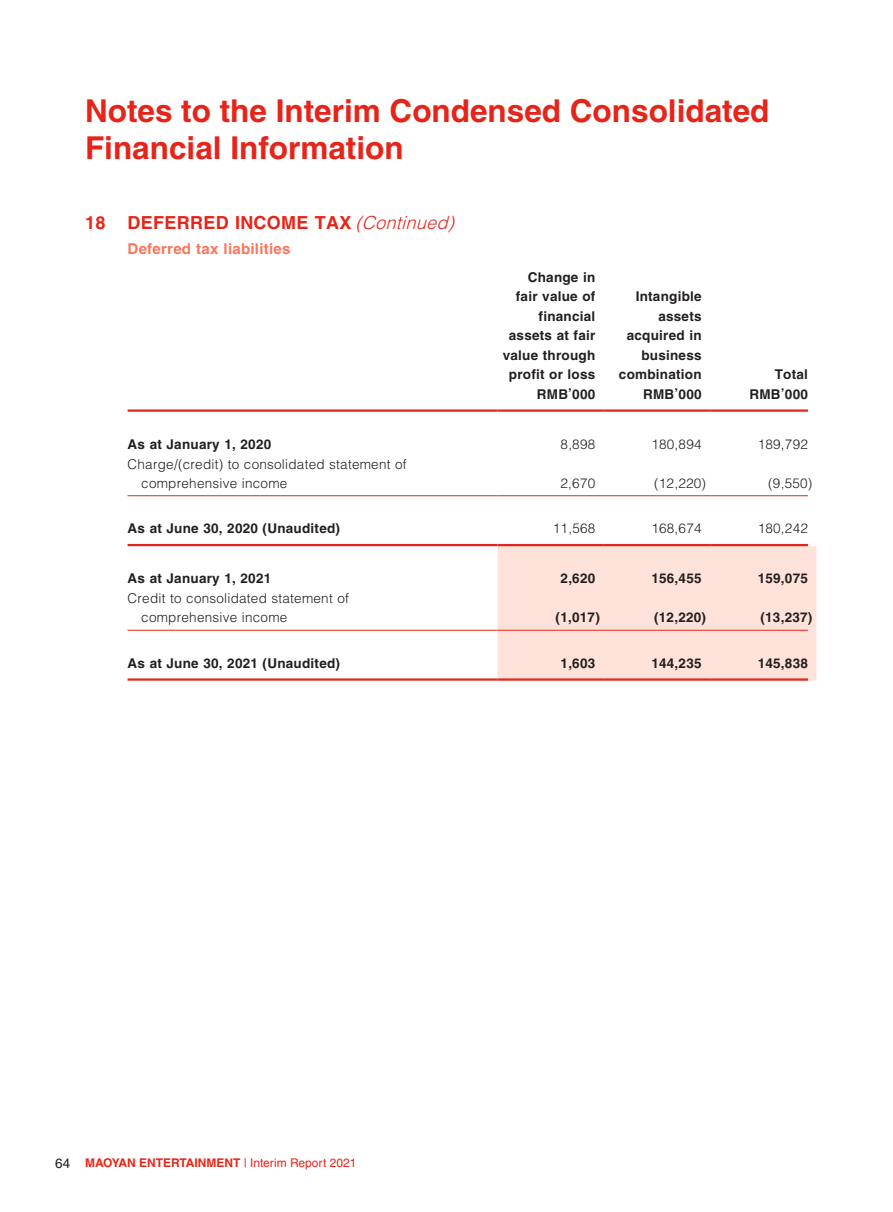
<style>
.page{position:relative;width:893px;height:1212px;background:#fff}
.page>*{position:absolute;margin:0;border:0;box-sizing:border-box;transform-origin:0 0}
.t1{font:700 31.5px/37.8px "Helvetica LT Std";color:#e72419}
.t2{font:700 18px "Helvetica LT Std";letter-spacing:.02em;color:#e72419}
.t3{font:700 15px "Helvetica LT Std";letter-spacing:.02em;color:#fb755b}
.t4{font:700 13.5px/19.5px "Helvetica LT Std";letter-spacing:.02em;color:#231f20;text-align:right}
.t5{font:300 13.5px/19.5px "Helvetica LT Std";letter-spacing:.02em;color:#231f20}
.t6{font:700 12px "Helvetica LT Std";color:#e72419}
.s1{font-weight:300;font-style:italic}
.s2{font-weight:400;font-size:13.5px;color:#231f20}
.s3{font-weight:400}
</style>
<div class="page">
<div style="left:497px;top:546px;width:319px;height:135px;background:#ffe2da"></div>
<hr style="left:128px;top:409px;width:369px;height:3px;background:#e72419">
<hr style="left:497px;top:409px;width:107px;height:3px;background:#e72419">
<hr style="left:604px;top:409px;width:106px;height:3px;background:#e72419">
<hr style="left:710px;top:409px;width:98px;height:3px;background:#e72419">
<hr style="left:128px;top:495px;width:369px;height:1px;background:#e72419">
<hr style="left:497px;top:495px;width:107px;height:1px;background:#e72419">
<hr style="left:604px;top:495px;width:106px;height:1px;background:#e72419">
<hr style="left:710px;top:495px;width:98px;height:1px;background:#e72419">
<hr style="left:128px;top:544px;width:369px;height:2px;background:#e72419">
<hr style="left:497px;top:544px;width:107px;height:2px;background:#e72419">
<hr style="left:604px;top:544px;width:106px;height:2px;background:#e72419">
<hr style="left:710px;top:544px;width:98px;height:2px;background:#e72419">
<hr style="left:128px;top:630px;width:369px;height:1px;background:#e72419">
<hr style="left:497px;top:630px;width:107px;height:1px;background:#e72419">
<hr style="left:604px;top:630px;width:106px;height:1px;background:#e72419">
<hr style="left:710px;top:630px;width:98px;height:1px;background:#e72419">
<hr style="left:128px;top:678px;width:369px;height:3px;background:#e72419">
<hr style="left:497px;top:678px;width:107px;height:3px;background:#e72419">
<hr style="left:604px;top:678px;width:106px;height:3px;background:#e72419">
<hr style="left:710px;top:678px;width:98px;height:3px;background:#e72419">
<h1 class="t1" style="left:85px;top:91px;width:686px">Notes to the Interim Condensed Consolidated<br>Financial Information</h1>
<h2 class="t2" style="left:85px;top:211px;width:376px">18 DEFERRED INCOME TAX <span class="s1">(Continued)</span></h2>
<p class="t3" style="left:128px;top:239px;width:164px">Deferred tax liabilities</p>
<p class="t4" style="left:503px;top:267px;width:94px">Change in fair value of financial assets at fair value through profit or loss</p>
<p class="t4" style="left:619px;top:287px;width:84px">Intangible assets acquired in business combination</p>
<p class="t4" style="left:775px;top:365px;width:35px">Total</p>
<p class="t4" style="left:537px;top:384px;width:60px">RMB’000</p>
<p class="t4" style="left:643px;top:384px;width:60px">RMB’000</p>
<p class="t4" style="left:749px;top:384px;width:60px">RMB’000</p>
<p class="t4" style="left:128px;top:434px;width:145px">As at January 1, 2020</p>
<p class="t5" style="left:561px;top:434px;width:36px">8,898</p>
<p class="t5" style="left:651px;top:434px;width:52px">180,894</p>
<p class="t5" style="left:758px;top:434px;width:52px">189,792</p>
<p class="t5" style="left:141px;top:454px;width:267px;text-indent:-14px">Charge/(credit) to consolidated statement of comprehensive income</p>
<p class="t5" style="left:561px;top:473px;width:36px">2,670</p>
<p class="t5" style="left:654px;top:473px;width:53px">(12,220)</p>
<p class="t5" style="left:768px;top:473px;width:46px">(9,550)</p>
<p class="t4" style="left:128px;top:519px;width:214px">As at June 30, 2020 (Unaudited)</p>
<p class="t5" style="left:553px;top:519px;width:44px">11,568</p>
<p class="t5" style="left:651px;top:519px;width:52px">168,674</p>
<p class="t5" style="left:758px;top:519px;width:52px">180,242</p>
<p class="t4" style="left:128px;top:569px;width:145px">As at January 1, 2021</p>
<p class="t4" style="left:561px;top:569px;width:36px">2,620</p>
<p class="t4" style="left:651px;top:569px;width:52px">156,455</p>
<p class="t4" style="left:758px;top:569px;width:52px">159,075</p>
<p class="t5" style="left:141px;top:588px;width:209px;text-indent:-14px">Credit to consolidated statement of comprehensive income</p>
<p class="t4" style="left:556px;top:608px;width:46px">(1,017)</p>
<p class="t4" style="left:654px;top:608px;width:53px">(12,220)</p>
<p class="t4" style="left:760px;top:608px;width:53px">(13,237)</p>
<p class="t4" style="left:128px;top:653px;width:214px">As at June 30, 2021 (Unaudited)</p>
<p class="t4" style="left:561px;top:653px;width:36px">1,603</p>
<p class="t4" style="left:651px;top:653px;width:52px">144,235</p>
<p class="t4" style="left:758px;top:653px;width:52px">145,838</p>
<p class="t6" style="left:55px;top:1155px;width:303px"><span class="s2">64</span> MAOYAN ENTERTAINMENT <span class="s3">| Interim Report 2021</span></p>
</div>
